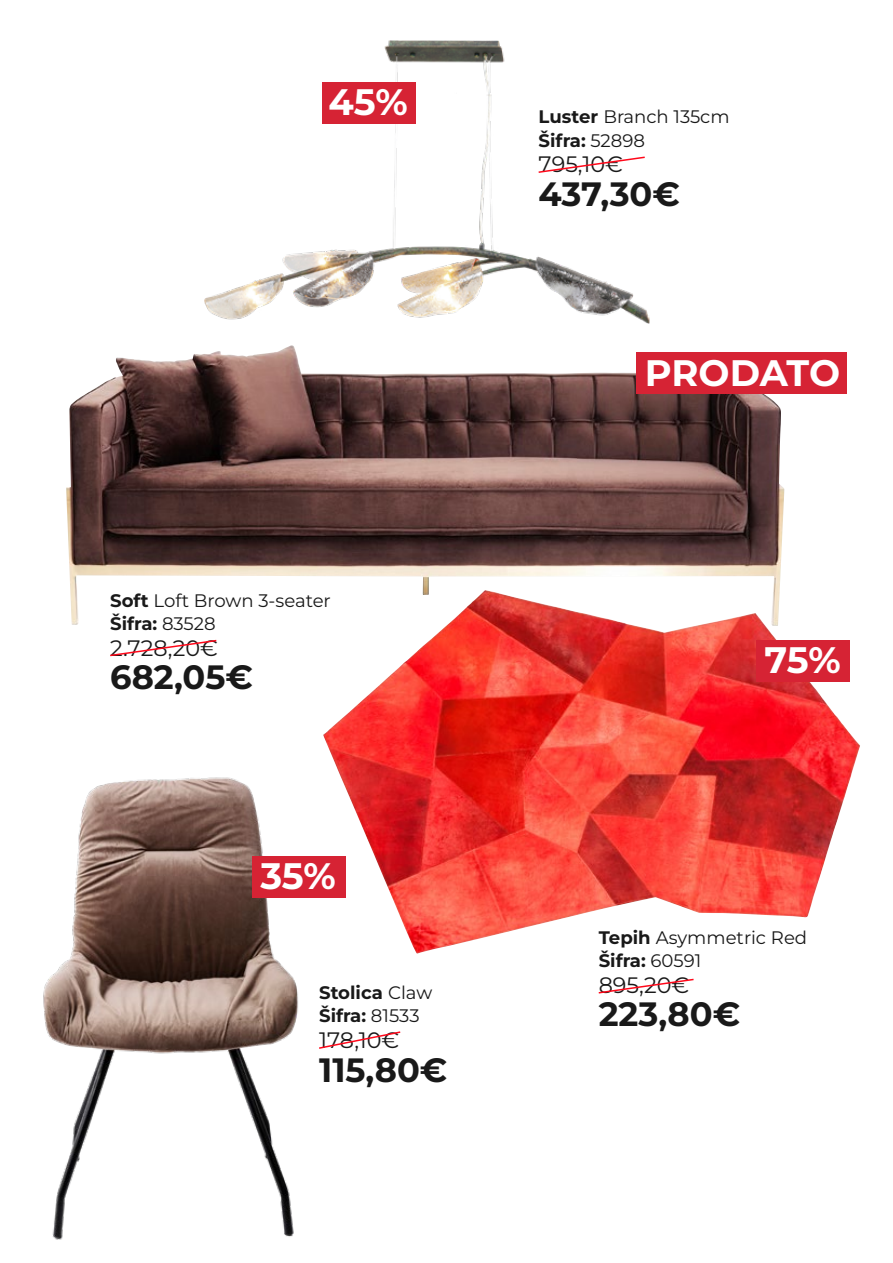
<style>
.page{position:relative;width:893px;height:1263px;background:#fff}
.page>*{position:absolute;margin:0;border:0;box-sizing:border-box;transform-origin:0 0}
.t1{font:700 36.75px "Montserrat";letter-spacing:-.01em;color:#fff}
.t2{font:700 33.75px "Montserrat";color:#191919}
.t3{font:22.35px "Montserrat";color:#191919}
.t4{font:18.15px/23.1px "Montserrat";color:#191919}
.t5{font:700 18.15px/23.1px "Montserrat";color:#191919}
.s1{font-weight:700}
.s2{font-weight:400}
</style>
<div class="page">
<svg style="left:110px;top:639px;width:107px;height:18px"></svg>
<svg style="left:598px;top:978px;width:96px;height:16px"></svg>
<svg style="left:337px;top:1031px;width:64px;height:15px"></svg>
<img style="left:66px;top:345px;width:718px;height:280px">
<div style="left:637px;top:353px;width:210px;height:41px;background:#d62334"></div>
<img style="left:43px;top:777px;width:294px;height:463px">
<div style="left:252px;top:856px;width:94px;height:41px;background:#d62334"></div>
<img style="left:323px;top:590px;width:537px;height:363px">
<div style="left:756px;top:640px;width:94px;height:41px;background:#d62334"></div>
<img style="left:204px;top:40px;width:445px;height:283px">
<div style="left:322px;top:82px;width:93px;height:41px;background:#d62334"></div>
<h1 class="t1" style="left:328px;top:77px;width:81px">45%</h1>
<p class="t4" style="left:110px;top:588px;width:222px"><span class="s1">Soft</span> Loft Brown 3-seater<br><span class="s1">Šifra:</span> 83528</p>
<p class="t3" style="left:110px;top:633px;width:109px">2.728,20€</p>
<h2 class="t2" style="left:110px;top:654px;width:144px">682,05€</h2>
<h1 class="t1" style="left:260px;top:851px;width:77px">35%</h1>
<p class="t5" style="left:319px;top:981px;width:115px">Stolica <span class="s2">Claw<br></span>Šifra: <span class="s2">81533</span></p>
<p class="t3" style="left:319px;top:1025px;width:82px">178,10€</p>
<h2 class="t2" style="left:319px;top:1047px;width:130px">115,80€</h2>
<p class="t4" style="left:539px;top:105px;width:193px"><span class="s1">Luster</span> Branch 135cm<br><span class="s1">Šifra:</span> 52898</p>
<p class="t3" style="left:539px;top:149px;width:86px">795,10€</p>
<h2 class="t2" style="left:539px;top:171px;width:143px">437,30€</h2>
<h1 class="t1" style="left:645px;top:348px;width:197px">PRODATO</h1>
<h1 class="t1" style="left:765px;top:636px;width:78px">75%</h1>
<p class="t4" style="left:599px;top:925px;width:210px"><span class="s1">Tepih</span> Asymmetric Red<br><span class="s1">Šifra:</span> 60591</p>
<p class="t3" style="left:599px;top:970px;width:92px">895,20€</p>
<h2 class="t2" style="left:599px;top:992px;width:143px">223,80€</h2>
</div>
